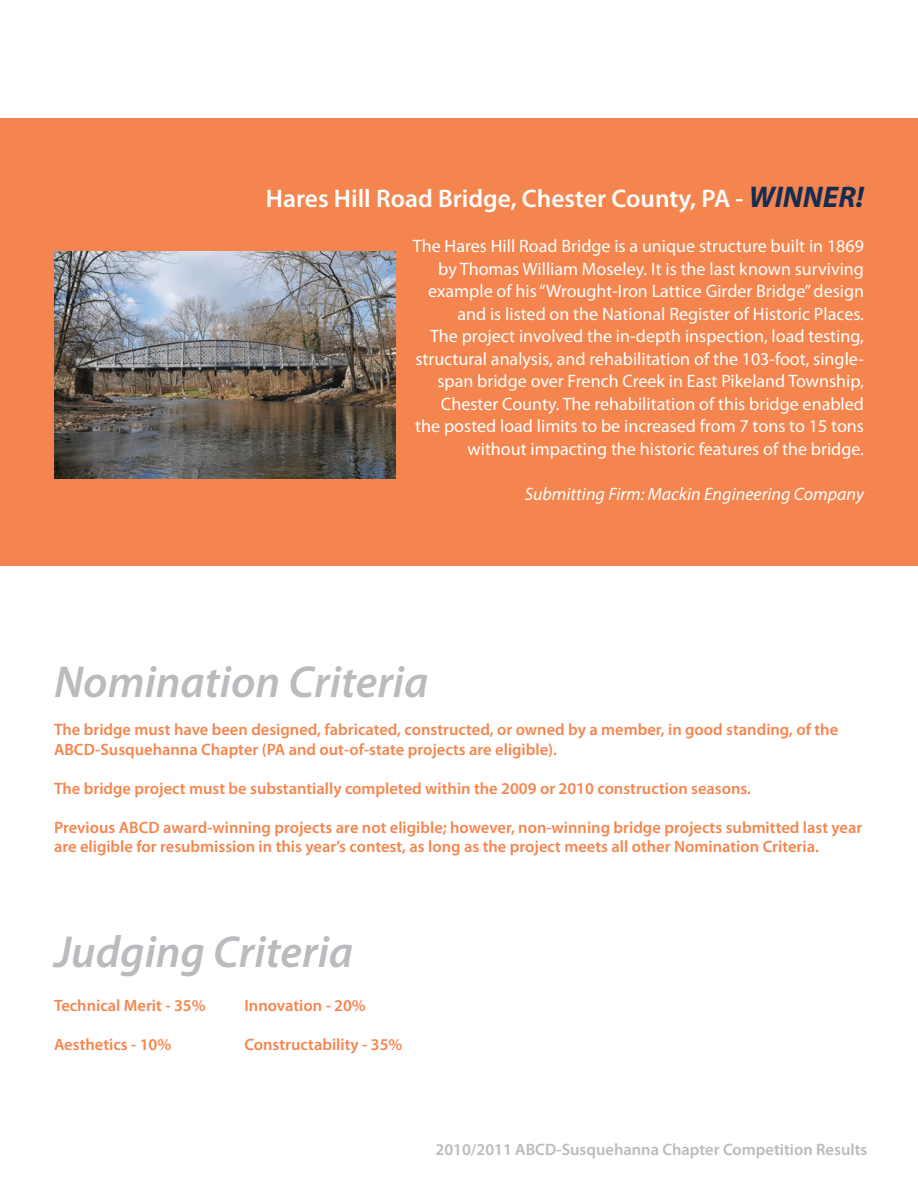
<style>
.page{position:relative;width:918px;height:1188px;background:#fff}
.page>*{position:absolute;margin:0;border:0;box-sizing:border-box;transform-origin:0 0}
.t1{font:italic 600 45px "Myriad Pro";color:#babbbe}
.t2{font:600 25.5px "Myriad Pro";color:#fff}
.t3{font:18px/22.5px "Myriad Pro";color:#fff;text-align:right}
.t4{font:italic 18px "Myriad Pro";color:#fff}
.t5{font:600 16.5px/19.5px "Myriad Pro";color:#f5854e}
.t6{font:600 16.5px "Myriad Pro";color:#babbbe}
.s1{font-weight:700;font-style:italic;font-size:30px;color:#152c53}
</style>
<div class="page">
<div style="left:0;top:119px;width:918px;height:447px;background:#f5854e"></div>
<img style="left:54px;top:252px;width:341px;height:226px">
<h2 class="t2" style="left:266px;top:183px;width:600px">Hares Hill Road Bridge, Chester County, PA - <span class="s1">WINNER!</span></h2>
<p class="t3" style="left:413px;top:235px;width:453px">The Hares Hill Road Bridge is a unique structure built in 1869 by Thomas William Moseley. It is the last known surviving example of his “Wrought-Iron Lattice Girder Bridge” design and is listed on the National Register of Historic Places.<br>The project involved the in-depth inspection, load testing, structural analysis, and rehabilitation of the 103-foot, single&shy;span bridge over French Creek in East Pikeland Township, Chester County. The rehabilitation of this bridge enabled the posted load limits to be increased from 7 tons to 15 tons without impacting the historic features of the bridge.</p>
<p class="t4" style="left:525px;top:483px;width:341px">Submitting Firm: Mackin Engineering Company</p>
<h1 class="t1" style="left:54px;top:653px;width:376px">Nomination Criteria</h1>
<p class="t5" style="left:54px;top:719px;width:786px">The bridge must have been designed, fabricated, constructed, or owned by a member, in good standing, of the<br>ABCD-Susquehanna Chapter (PA and out-of-state projects are eligible).</p>
<p class="t5" style="left:54px;top:778px;width:699px">The bridge project must be substantially completed within the 2009 or 2010 construction seasons.</p>
<p class="t5" style="left:54px;top:817px;width:810px">Previous ABCD award-winning projects are not eligible; however, non-winning bridge projects submitted last year are eligible for resubmission in this year’s contest, as long as the project meets all other Nomination Criteria.</p>
<h1 class="t1" style="left:54px;top:923px;width:301px">Judging Criteria</h1>
<p class="t5" style="left:54px;top:995px;width:153px">Technical Merit - 35%</p>
<p class="t5" style="left:54px;top:1034px;width:119px">Aesthetics - 10%</p>
<p class="t5" style="left:244px;top:995px;width:123px">Innovation - 20%</p>
<p class="t5" style="left:244px;top:1034px;width:160px">Constructability - 35%</p>
<p class="t6" style="left:436px;top:1139px;width:433px">2010/2011 ABCD-Susquehanna Chapter Competition Results</p>
</div>
